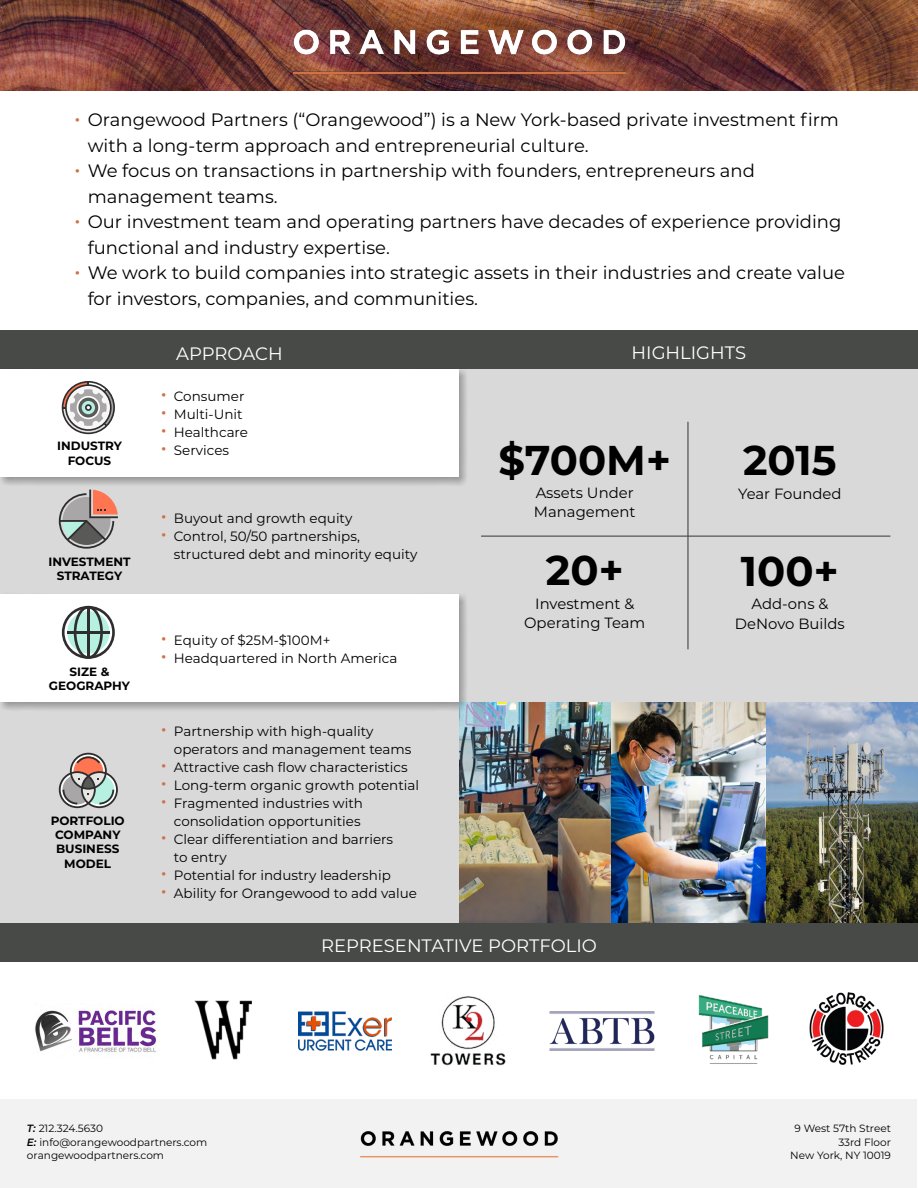
<style>
.page{position:relative;width:918px;height:1188px;background:#fff}
.page>*{position:absolute;margin:0;border:0;box-sizing:border-box;transform-origin:0 0}
.t1{font:700 41.55px "Montserrat";color:#000}
.t2{font:18px/25.5px "Montserrat";color:#000}
.t3{font:18px "Montserrat";color:#fff}
.t4{font:14.85px/19.5px "Montserrat";color:#000;text-align:center}
.t5{font:13.5px/18px "Montserrat";color:#000}
.t6{font:700 12px/14.4px "Montserrat";color:#000;text-align:center}
.t7{font:10.5px/13.5px "Montserrat";color:#000;text-align:right}
.s1{font-size:22.5px;color:#ce7147}
.s2{font-weight:600;font-style:italic}
</style>
<div class="page">
<img style="left:0;top:0;width:918px;height:90px">
<img style="left:290px;top:15px;width:338px;height:71px">
<div style="left:0;top:350px;width:918px;height:573px;background:#d9d9d9"></div>
<div style="left:0;top:330px;width:918px;height:39px;background:#484a47"></div>
<img style="left:459px;top:702px;width:459px;height:221px">
<svg style="left:59px;top:490px;width:59px;height:59px"></svg>
<svg style="left:59px;top:753px;width:59px;height:55px"></svg>
<div style="left:0;top:592px;width:469px;height:120px;background:#000;opacity:.3"></div>
<div style="left:0;top:594px;width:459px;height:108px;background:#fff"></div>
<svg style="left:62px;top:606px;width:53px;height:53px"></svg>
<div style="left:0;top:367px;width:469px;height:120px;background:#000;opacity:.3"></div>
<div style="left:0;top:369px;width:459px;height:108px;background:#fff"></div>
<svg style="left:62px;top:381px;width:53px;height:53px"></svg>
<div style="left:0;top:1099px;width:917px;height:89px;background:#f2f2f2"></div>
<hr style="left:687px;top:422px;width:2px;height:227px;background:#484a47">
<hr style="left:481px;top:536px;width:409px;height:1px;background:#484a47">
<img style="left:549px;top:1011px;width:106px;height:40px">
<img style="left:298px;top:1011px;width:93px;height:40px">
<img style="left:430px;top:996px;width:76px;height:70px">
<img style="left:809px;top:992px;width:75px;height:73px">
<img style="left:698px;top:995px;width:71px;height:69px">
<div style="left:0;top:923px;width:918px;height:39px;background:#484a47"></div>
<img style="left:360px;top:1131px;width:199px;height:27px">
<img style="left:35px;top:1008px;width:121px;height:45px">
<img style="left:194px;top:1000px;width:58px;height:60px">
<h2 class="t2" style="left:88px;top:106px;width:753px;text-indent:-14px"><span class="s1">•</span> Orangewood Partners (“Orangewood”) is a New York-based private investment firm with a long-term approach and entrepreneurial culture.</h2>
<h2 class="t2" style="left:88px;top:157px;width:669px;text-indent:-14px"><span class="s1">•</span> We focus on transactions in partnership with founders, entrepreneurs and management teams.</h2>
<h2 class="t2" style="left:88px;top:208px;width:755px;text-indent:-14px"><span class="s1">•</span> Our investment team and operating partners have decades of experience providing functional and industry expertise.</h2>
<h2 class="t2" style="left:88px;top:259px;width:759px;text-indent:-14px"><span class="s1">•</span> We work to build companies into strategic assets in their industries and create value for investors, companies, and communities.</h2>
<p class="t6" style="left:57px;top:438px;width:66px">INDUSTRY<br>FOCUS</p>
<p class="t6" style="left:49px;top:554px;width:83px">INVESTMENT<br>STRATEGY</p>
<p class="t6" style="left:49px;top:663px;width:83px">SIZE &amp;<br>GEOGRAPHY</p>
<p class="t6" style="left:51px;top:813px;width:76px">PORTFOLIO<br>COMPANY<br>BUSINESS<br>MODEL</p>
<h2 class="t3" style="left:176px;top:341px;width:108px">APPROACH</h2>
<p class="t5" style="left:160px;top:387px;width:86px"><span class="s1">•</span> Consumer</p>
<p class="t5" style="left:160px;top:405px;width:84px"><span class="s1">•</span> Multi-Unit</p>
<p class="t5" style="left:160px;top:423px;width:89px"><span class="s1">•</span> Healthcare</p>
<p class="t5" style="left:160px;top:441px;width:70px"><span class="s1">•</span> Services</p>
<p class="t5" style="left:160px;top:509px;width:193px"><span class="s1">•</span> Buyout and growth equity</p>
<p class="t5" style="left:174px;top:527px;width:245px;text-indent:-14px"><span class="s1">•</span> Control, 50/50 partnerships, structured debt and minority equity</p>
<p class="t5" style="left:160px;top:631px;width:172px"><span class="s1">•</span> Equity of $25M-$100M+</p>
<p class="t5" style="left:160px;top:649px;width:239px"><span class="s1">•</span> Headquartered in North America</p>
<p class="t5" style="left:174px;top:722px;width:239px;text-indent:-14px"><span class="s1">•</span> Partnership with high-quality operators and management teams</p>
<p class="t5" style="left:160px;top:758px;width:249px"><span class="s1">•</span> Attractive cash flow characteristics</p>
<p class="t5" style="left:160px;top:776px;width:260px"><span class="s1">•</span> Long-term organic growth potential</p>
<p class="t5" style="left:160px;top:794px;width:204px;text-align:right"><span class="s1">•</span> Fragmented industries with consolidation opportunities</p>
<p class="t5" style="left:174px;top:830px;width:221px;text-indent:-14px"><span class="s1">•</span> Clear differentiation and barriers to entry</p>
<p class="t5" style="left:160px;top:866px;width:232px"><span class="s1">•</span> Potential for industry leadership</p>
<p class="t5" style="left:160px;top:884px;width:258px"><span class="s1">•</span> Ability for Orangewood to add value</p>
<h2 class="t3" style="left:632px;top:340px;width:116px">HIGHLIGHTS</h2>
<h1 class="t1" style="left:499px;top:430px;width:174px">$700M+</h1>
<p class="t4" style="left:534px;top:482px;width:103px;text-align:left">Assets Under<br>Management</p>
<h1 class="t1" style="left:546px;top:540px;width:79px">20+</h1>
<p class="t4" style="left:524px;top:593px;width:123px">Investment &amp;<br>Operating Team</p>
<h1 class="t1" style="left:743px;top:430px;width:95px">2015</h1>
<p class="t4" style="left:738px;top:484px;width:105px">Year Founded</p>
<h1 class="t1" style="left:741px;top:541px;width:99px">100+</h1>
<p class="t4" style="left:735px;top:594px;width:111px">Add-ons &amp;<br>DeNovo Builds</p>
<h2 class="t3" style="left:321px;top:934px;width:277px">REPRESENTATIVE PORTFOLIO</h2>
<p class="t7" style="left:27px;top:1122px;width:182px;text-align:left"><span class="s2">T:</span> 212.324.5630<br><span class="s2">E:</span> info@orangewoodpartners.com orangewoodpartners.com</p>
<p class="t7" style="left:790px;top:1122px;width:102px">9 West 57th Street<br>33rd Floor<br>New York, NY 10019</p>
</div>
